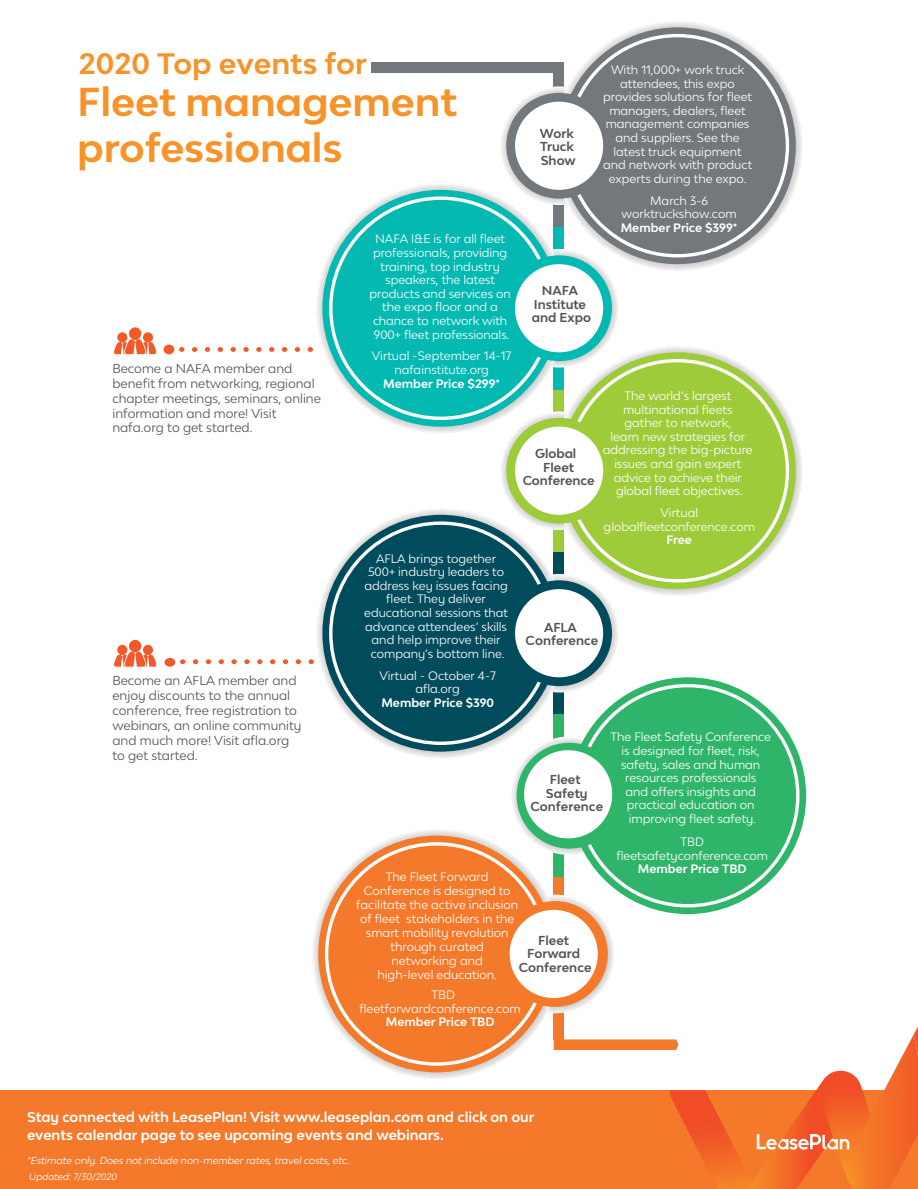
<style>
.page{position:relative;width:918px;height:1189px;background:#fff}
.page>*{position:absolute;margin:0;border:0;box-sizing:border-box;transform-origin:0 0}
.t1{font:700 38.1px/45.3px "Lease Plan";color:#f79328}
.t2{font:700 27.9px "Lease Plan";color:#f79328}
.t3{font:700 13.5px/18px "Lease Plan";color:#fff}
.t4{font:12.3px/15px "Lease Plan";color:#515659}
.t5{font:700 12.3px/13.6px "Lease Plan";color:#515659;text-align:center}
.t6{font:11.55px/13.6px "Lease Plan";color:#fff;text-align:center}
.t7{font:700 11.55px "Lease Plan";color:#fff}
.t8{font:italic 9.6px "Lease Plan";color:#fff}
.t9{font:italic 9px "Lease Plan";color:#fff}
</style>
<div class="page">
<div style="left:0;top:1090px;width:918px;height:98px;background:#f4792a"></div>
<svg style="left:608px;top:1039px;width:71px;height:11px"></svg>
<svg style="left:322px;top:515px;width:290px;height:236px"></svg>
<div style="left:515px;top:589px;width:88px;height:88px;background:#fff;border-radius:50%"></div>
<svg style="left:329px;top:521px;width:212px;height:224px;background:#2a6876"></svg>
<svg style="left:318px;top:835px;width:290px;height:237px"></svg>
<svg style="left:325px;top:842px;width:212px;height:223px;background:#f48d4a"></svg>
<svg style="left:506px;top:352px;width:290px;height:237px"></svg>
<div style="left:515px;top:426px;width:88px;height:89px;background:#fff;border-radius:50%"></div>
<svg style="left:577px;top:359px;width:212px;height:223px;background:#aed35c"></svg>
<svg style="left:114px;top:327px;width:43px;height:27px"></svg>
<svg style="left:517px;top:677px;width:289px;height:237px"></svg>
<svg style="left:588px;top:684px;width:211px;height:223px;fill:#2fb569"></svg>
<div style="left:524px;top:750px;width:88px;height:88px;background:#fff;border-radius:50%"></div>
<div style="left:510px;top:910px;width:88px;height:88px;background:#fff;border-radius:50%"></div>
<svg style="left:322px;top:190px;width:290px;height:236px"></svg>
<div style="left:515px;top:264px;width:88px;height:88px;background:#fff;border-radius:50%"></div>
<svg style="left:329px;top:196px;width:212px;height:224px;background:#31c4be"></svg>
<svg style="left:506px;top:27px;width:290px;height:237px"></svg>
<div style="left:515px;top:102px;width:88px;height:88px;background:#fff;border-radius:50%"></div>
<svg style="left:577px;top:34px;width:212px;height:223px;fill:#73787c"></svg>
<svg style="left:309px;top:659px;width:5px;height:5px"></svg>
<svg style="left:296px;top:659px;width:5px;height:5px"></svg>
<svg style="left:283px;top:659px;width:5px;height:5px"></svg>
<svg style="left:270px;top:659px;width:5px;height:5px"></svg>
<svg style="left:257px;top:659px;width:6px;height:5px"></svg>
<svg style="left:244px;top:659px;width:6px;height:5px"></svg>
<svg style="left:231px;top:659px;width:6px;height:5px"></svg>
<svg style="left:219px;top:659px;width:5px;height:5px"></svg>
<svg style="left:206px;top:659px;width:5px;height:5px"></svg>
<svg style="left:193px;top:659px;width:5px;height:5px"></svg>
<svg style="left:180px;top:659px;width:5px;height:5px"></svg>
<div style="left:165px;top:658px;width:10px;height:8px;background:#f15929;border-radius:50%"></div>
<svg style="left:308px;top:347px;width:5px;height:5px"></svg>
<svg style="left:295px;top:347px;width:5px;height:5px"></svg>
<svg style="left:282px;top:347px;width:5px;height:5px"></svg>
<svg style="left:269px;top:347px;width:5px;height:5px"></svg>
<svg style="left:256px;top:347px;width:6px;height:5px"></svg>
<svg style="left:243px;top:347px;width:6px;height:5px"></svg>
<svg style="left:231px;top:347px;width:5px;height:5px"></svg>
<svg style="left:218px;top:347px;width:5px;height:5px"></svg>
<svg style="left:205px;top:347px;width:5px;height:5px"></svg>
<svg style="left:192px;top:347px;width:5px;height:5px"></svg>
<svg style="left:179px;top:347px;width:5px;height:5px"></svg>
<div style="left:164px;top:344px;width:10px;height:10px;background:#f15929;border-radius:50%"></div>
<svg style="left:114px;top:640px;width:43px;height:26px"></svg>
<div style="left:372px;top:62px;width:192px;height:11px;background:#73787c"></div>
<img style="left:849px;top:1182px;width:43px;height:6px">
<img style="left:669px;top:1090px;width:164px;height:98px">
<svg style="left:747px;top:1182px;width:8px;height:6px"></svg>
<img style="left:833px;top:1149px;width:10px;height:16px">
<img style="left:817px;top:1070px;width:46px;height:64px">
<img style="left:884px;top:1034px;width:34px;height:56px">
<img style="left:843px;top:1090px;width:75px;height:92px">
<svg style="left:843px;top:1167px;width:4px;height:11px"></svg>
<img style="left:914px;top:1026px;width:4px;height:29px">
<svg style="left:757px;top:1134px;width:92px;height:15px"></svg>
<h2 class="t2" style="left:79px;top:45px;width:290px">2020 Top events for</h2>
<h1 class="t1" style="left:77px;top:79px;width:382px">Fleet management professionals</h1>
<p class="t4" style="left:112px;top:360px;width:210px">Become a NAFA member and benefit from networking, regional chapter meetings, seminars, online information and more! Visit nafa.org to get started.</p>
<p class="t6" style="left:369px;top:232px;width:143px">NAFA I&amp;E is for all fleet professionals, providing training, top industry speakers, the latest products and services on the expo floor and a chance to network with<br>900+ fleet professionals.</p>
<p class="t6" style="left:372px;top:349px;width:141px">Virtual -September 14-17 nafainstitute.org</p>
<p class="t7" style="left:383px;top:376px;width:118px">Member Price $299*</p>
<p class="t5" style="left:540px;top:126px;width:37px;text-align:left">Work<br>Truck<br>Show</p>
<p class="t6" style="left:603px;top:63px;width:151px">With 11,000+ work truck attendees, this expo provides solutions for fleet managers, dealers, fleet management companies and suppliers. See the latest truck equipment and network with product experts during the expo.</p>
<p class="t6" style="left:622px;top:193px;width:116px">March 3-6 worktruckshow.com</p>
<p class="t7" style="left:621px;top:220px;width:118px">Member Price $399*</p>
<p class="t5" style="left:532px;top:283px;width:61px">NAFA<br>Institute and Expo</p>
<p class="t5" style="left:523px;top:446px;width:73px">Global<br>Fleet<br>Conference</p>
<p class="t6" style="left:603px;top:388px;width:152px">The world’s largest multinational fleets gather to network,<br>learn new strategies for addressing the big-picture issues and gain expert advice to achieve their global fleet objectives.</p>
<p class="t6" style="left:604px;top:506px;width:153px">Virtual globalfleetconference.com</p>
<p class="t7" style="left:666px;top:532px;width:27px">Free</p>
<p class="t4" style="left:112px;top:673px;width:191px">Become an AFLA member and enjoy discounts to the annual conference, free registration to webinars, an online community and much more! Visit afla.org to get started.</p>
<p class="t6" style="left:364px;top:551px;width:145px">AFLA brings together<br>500+ industry leaders to address key issues facing fleet. They deliver educational sessions that advance attendees’ skills and help improve their company’s bottom line.</p>
<p class="t6" style="left:379px;top:668px;width:118px">Virtual - October 4-7 afla.org</p>
<p class="t7" style="left:381px;top:695px;width:114px">Member Price $390</p>
<p class="t5" style="left:526px;top:620px;width:74px">AFLA<br>Conference</p>
<p class="t6" style="left:611px;top:730px;width:162px">The Fleet Safety Conference is designed for fleet, risk, safety, sales and human resources professionals<br>and offers insights and practical education on improving fleet safety.</p>
<p class="t6" style="left:616px;top:834px;width:153px">TBD fleetsafetyconference.com</p>
<p class="t7" style="left:638px;top:861px;width:110px">Member Price TBD</p>
<p class="t5" style="left:531px;top:772px;width:74px">Fleet<br>Safety<br>Conference</p>
<p class="t6" style="left:356px;top:870px;width:164px">The Fleet Forward<br>Conference is designed to facilitate the active inclusion of fleet stakeholders in the smart mobility revolution through curated<br>networking and<br>high-level education.</p>
<p class="t6" style="left:360px;top:987px;width:163px">TBD fleetforwardconference.com</p>
<p class="t7" style="left:386px;top:1014px;width:110px">Member Price TBD</p>
<p class="t5" style="left:519px;top:932px;width:74px">Fleet<br>Forward<br>Conference</p>
<p class="t3" style="left:27px;top:1107px;width:509px">Stay connected with LeasePlan! Visit www.leaseplan.com and click on our events calendar page to see upcoming events and webinars.</p>
<p class="t8" style="left:27px;top:1154px;width:324px">*Estimate only. Does not include non-member rates, travel costs, etc.</p>
<p class="t9" style="left:29px;top:1170px;width:89px">Updated: 7/30/2020</p>
</div>
